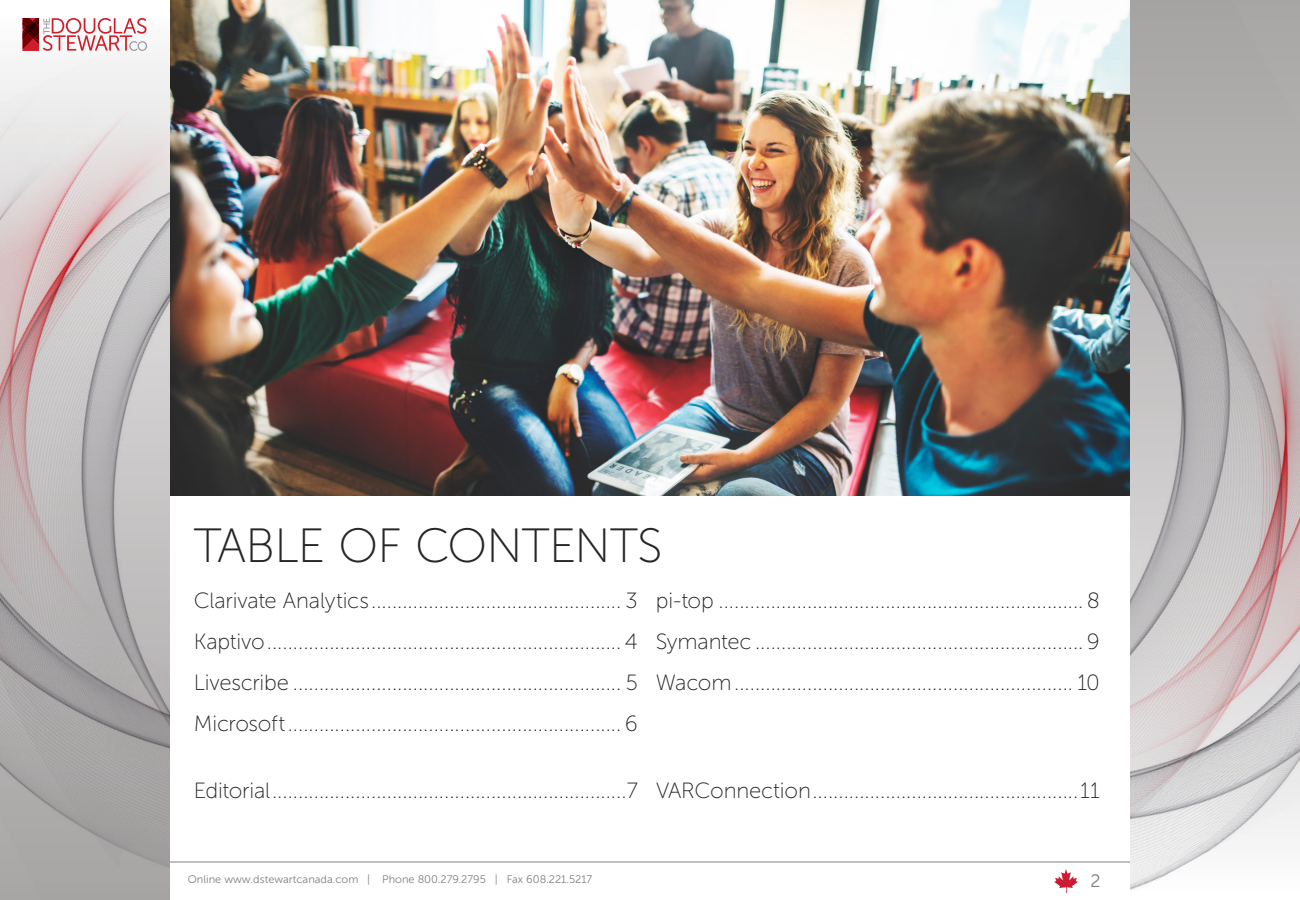
<style>
.page{position:relative;width:1300px;height:900px;background:#fff}
.page>*{position:absolute;margin:0;border:0;box-sizing:border-box;transform-origin:0 0}
.t1{font:48px "Museo Sans 100";letter-spacing:-.015em;color:#262626}
.t2{font:22px/41px "Museo Sans 100";letter-spacing:-.01em;color:#262626;text-align:justify}
.t3{font:18px "Museo Sans 300";color:#808080}
.t4{font:11px "Museo Sans 300";color:#808080}
</style>
<div class="page">
<img style="left:170px;top:0;width:960px;height:495px">
<svg style="left:170px;top:862px;width:960px;height:1px"></svg>
<img style="left:1130px;top:0;width:170px;height:890px">
<img style="left:0;top:18px;width:170px;height:882px">
<svg style="left:23px;top:18px;width:124px;height:33px"></svg>
<svg style="left:1054px;top:869px;width:24px;height:24px"></svg>
<h1 class="t1" style="left:194px;top:520px;width:470px">TABLE OF CONTENTS</h1>
<p class="t2" style="left:194px;top:580px;width:446px">Clarivate Analytics................................................ 3<br>Kaptivo.................................................................... 4<br>Livescribe ............................................................... 5<br>Microsoft................................................................ 6</p>
<p class="t2" style="left:656px;top:580px;width:446px">pi-top ......................................................................8<br>Symantec ............................................................... 9<br>Wacom................................................................. 10</p>
<p class="t2" style="left:194px;top:770px;width:908px">Editorial....................................................................7 VARConnection...................................................11</p>
<p class="t4" style="left:188px;top:874px;width:406px">Online www.dstewartcanada.com | Phone 800.279.2795 | Fax 608.221.5217</p>
<p class="t3" style="left:1091px;top:871px;width:12px">2</p>
</div>
